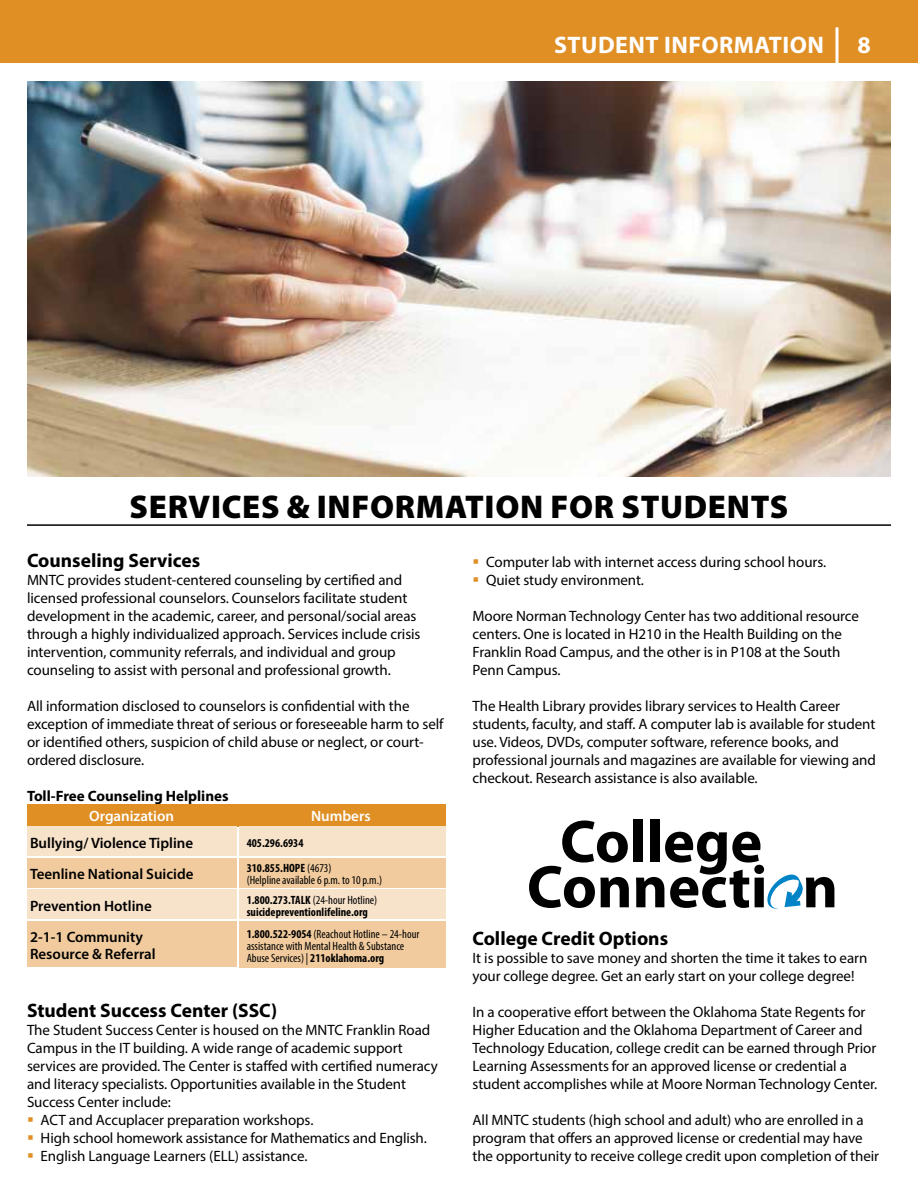
<style>
.page{position:relative;width:918px;height:1188px;background:#fff}
.page>*{position:absolute;margin:0;border:0;box-sizing:border-box;transform-origin:0 0}
.t1{font:900 33px "Myriad Pro";letter-spacing:.02em;color:#000}
.t2{font:700 24px "Myriad Pro";letter-spacing:.02em;color:#fff}
.t3{font:700 19.5px "Myriad Pro";color:#000}
.t4{font:15px/18px "Myriad Pro";letter-spacing:-.005em;color:#000}
.t5{font:600 15px/16.5px "Myriad Pro";color:#000}
.t6{font:700 15px "Myriad Pro";color:#000}
.t7{font:600 15px "Myriad Pro";color:#fff}
.t8{font:condensed 12px/12px "Myriad Pro";color:#000}
.t9{font:700 condensed 12px/12px "Myriad Pro";color:#000}
.s1{font-weight:700}
.s2{font-weight:400}
.s3{color:#e08f25}
</style>
<div class="page">
<div style="left:0;top:0;width:918px;height:63px;background:#e08f25"></div>
<hr style="left:836px;top:27px;width:2px;height:40px;background:#fff">
<img style="left:27px;top:81px;width:864px;height:396px">
<hr style="left:27px;top:524px;width:864px;height:2px;background:#000">
<div style="left:27px;top:804px;width:209px;height:22px;background:#e08f25"></div>
<div style="left:233px;top:804px;width:213px;height:22px;background:#e08f25"></div>
<div style="left:27px;top:827px;width:209px;height:29px;background:#f7e2ca"></div>
<div style="left:239px;top:827px;width:207px;height:29px;background:#f7e2ca"></div>
<div style="left:27px;top:858px;width:209px;height:30px;background:#f1cb9e"></div>
<div style="left:239px;top:858px;width:207px;height:30px;background:#f1cb9e"></div>
<div style="left:27px;top:890px;width:209px;height:29px;background:#f7e2ca"></div>
<div style="left:239px;top:889px;width:207px;height:18px;background:#f7e2ca"></div>
<div style="left:239px;top:901px;width:207px;height:18px;background:#f7e2ca"></div>
<div style="left:27px;top:921px;width:209px;height:46px;background:#f1cb9e"></div>
<div style="left:239px;top:921px;width:207px;height:46px;background:#f1cb9e"></div>
<svg style="left:529px;top:821px;width:100px;height:87px"></svg>
<div style="left:634px;top:819px;width:9px;height:43px;background:#000"></div>
<div style="left:650px;top:819px;width:9px;height:43px;background:#000"></div>
<svg style="left:636px;top:832px;width:198px;height:77px"></svg>
<h2 class="t2" style="left:554px;top:29px;width:271px">STUDENT INFORMATION</h2>
<h2 class="t2" style="left:857px;top:29px;width:15px">8</h2>
<h1 class="t1" style="left:130px;top:488px;width:660px">SERVICES &amp; INFORMATION FOR STUDENTS</h1>
<h3 class="t3" style="left:27px;top:548px;width:175px">Counseling Services</h3>
<p class="t4" style="left:27px;top:571px;width:395px">MNTC provides student-centered counseling by certified and licensed professional counselors. Counselors facilitate student development in the academic, career, and personal/social areas through a highly individualized approach. Services include crisis intervention, community referrals, and individual and group counseling to assist with personal and professional growth.</p>
<p class="t4" style="left:27px;top:697px;width:418px">All information disclosed to counselors is confidential with the exception of immediate threat of serious or foreseeable harm to self or identified others, suspicion of child abuse or neglect, or court&shy;ordered disclosure.</p>
<p class="t6" style="left:27px;top:786px;width:203px">Toll-Free Counseling Helplines</p>
<p class="t7" style="left:89px;top:807px;width:86px">Organization</p>
<p class="t7" style="left:311px;top:807px;width:61px">Numbers</p>
<p class="t5" style="left:30px;top:834px;width:165px">Bullying/ Violence Tipline</p>
<p class="t9" style="left:247px;top:837px;width:58px">405.296.6934</p>
<p class="t5" style="left:30px;top:866px;width:165px">Teenline National Suicide</p>
<p class="t8" style="left:247px;top:862px;width:137px"><span class="s1">310.855.HOPE</span> (4673)<br>(Helpline available 6 p.m. to 10 p.m.)</p>
<p class="t5" style="left:30px;top:897px;width:123px">Prevention Hotline</p>
<p class="t9" style="left:247px;top:894px;width:132px">1.800.273.TALK <span class="s2">(24-hour Hotline) </span>suicidepreventionlifeline.org</p>
<p class="t5" style="left:30px;top:929px;width:127px">2-1-1 Community<br>Resource &amp; Referral</p>
<p class="t8" style="left:247px;top:927px;width:174px"><span class="s1">1.800.522-9054</span> (Reachout Hotline – 24-hour assistance with Mental Health &amp; Substance<br>Abuse Services) | <span class="s1">211oklahoma.org</span></p>
<h3 class="t3" style="left:27px;top:998px;width:252px">Student Success Center (SSC)</h3>
<p class="t4" style="left:27px;top:1021px;width:412px">The Student Success Center is housed on the MNTC Franklin Road Campus in the IT building. A wide range of academic support services are provided. The Center is staffed with certified numeracy and literacy specialists. Opportunities available in the Student Success Center include:</p>
<p class="t4" style="left:27px;top:1111px;width:287px"><span class="s3">▪</span> ACT and Accuplacer preparation workshops.</p>
<p class="t4" style="left:27px;top:1129px;width:400px"><span class="s3">▪</span> High school homework assistance for Mathematics and English.</p>
<p class="t4" style="left:27px;top:1147px;width:281px"><span class="s3">▪</span> English Language Learners (ELL) assistance.</p>
<p class="t4" style="left:473px;top:553px;width:354px"><span class="s3">▪</span> Computer lab with internet access during school hours.</p>
<p class="t4" style="left:473px;top:571px;width:172px"><span class="s3">▪</span> Quiet study environment.</p>
<p class="t4" style="left:473px;top:607px;width:388px">Moore Norman Technology Center has two additional resource centers. One is located in H210 in the Health Building on the Franklin Road Campus, and the other is in P108 at the South Penn Campus.</p>
<p class="t4" style="left:473px;top:697px;width:405px">The Health Library provides library services to Health Career students, faculty, and staff. A computer lab is available for student use. Videos, DVDs, computer software, reference books, and professional journals and magazines are available for viewing and checkout. Research assistance is also available.</p>
<h3 class="t3" style="left:472px;top:926px;width:197px">College Credit Options</h3>
<p class="t4" style="left:472px;top:949px;width:396px">It is possible to save money and shorten the time it takes to earn your college degree. Get an early start on your college degree!</p>
<p class="t4" style="left:472px;top:1003px;width:405px">In a cooperative effort between the Oklahoma State Regents for Higher Education and the Oklahoma Department of Career and Technology Education, college credit can be earned through Prior Learning Assessments for an approved license or credential a student accomplishes while at Moore Norman Technology Center.</p>
<p class="t4" style="left:472px;top:1111px;width:408px">All MNTC students (high school and adult) who are enrolled in a program that offers an approved license or credential may have the opportunity to receive college credit upon completion of their</p>
</div>
